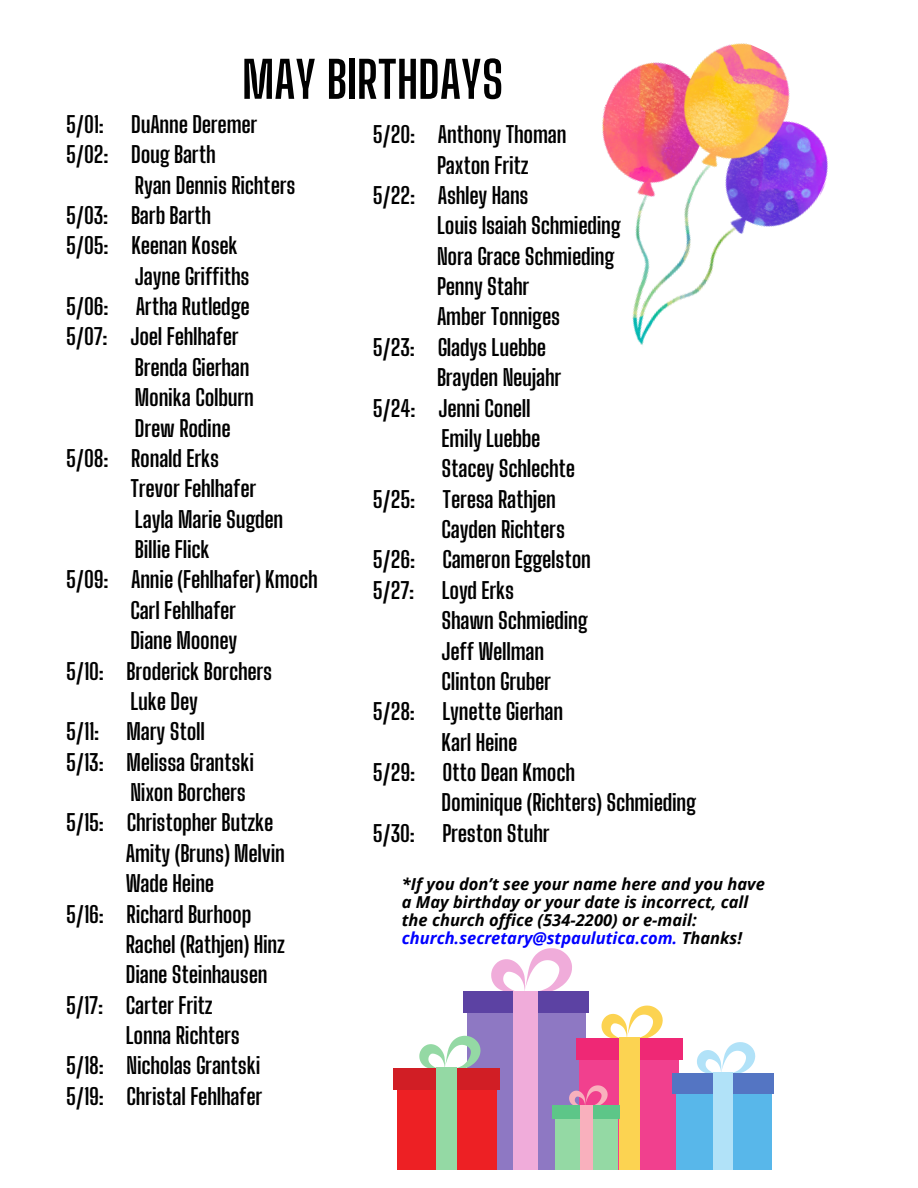
<style>
.page{position:relative;width:918px;height:1188px;background:#fff}
.page>*{position:absolute;margin:0;border:0;box-sizing:border-box;transform-origin:0 0}
.t1{font:700 50.1px "Big Shoulders Display";color:#000}
.t2{font:700 22.5px "Big Shoulders Display";letter-spacing:-.01em;color:#000}
.t3{font:italic 700 16.5px/18px "Open Sans";color:#000}
.s1{color:#00f}
</style>
<div class="page">
<img style="left:602px;top:43px;width:226px;height:302px">
<svg style="left:491px;top:948px;width:81px;height:44px"></svg>
<div style="left:467px;top:996px;width:118px;height:174px;background:#8e78c3"></div>
<div style="left:463px;top:992px;width:125px;height:21px;background:#5c42a3"></div>
<div style="left:514px;top:991px;width:24px;height:179px;background:#f0acda"></div>
<svg style="left:419px;top:1036px;width:62px;height:32px"></svg>
<div style="left:397px;top:1070px;width:100px;height:100px;background:#ed2024"></div>
<div style="left:394px;top:1068px;width:106px;height:21px;background:#d11e25"></div>
<div style="left:437px;top:1067px;width:20px;height:103px;background:#94d9a4"></div>
<svg style="left:602px;top:1006px;width:61px;height:32px"></svg>
<div style="left:580px;top:1040px;width:99px;height:130px;background:#f1408e"></div>
<div style="left:576px;top:1038px;width:106px;height:21px;background:#ef2875"></div>
<div style="left:619px;top:1037px;width:20px;height:133px;background:#fcd351"></div>
<svg style="left:569px;top:1085px;width:39px;height:21px"></svg>
<div style="left:555px;top:1107px;width:63px;height:63px;background:#94d9a4"></div>
<div style="left:553px;top:1106px;width:67px;height:13px;background:#5dc688"></div>
<div style="left:580px;top:1105px;width:13px;height:65px;background:#f9b0bd"></div>
<svg style="left:697px;top:1042px;width:58px;height:31px"></svg>
<div style="left:676px;top:1075px;width:95px;height:95px;background:#58b7ea"></div>
<div style="left:673px;top:1073px;width:101px;height:20px;background:#5475c3"></div>
<div style="left:714px;top:1072px;width:19px;height:98px;background:#b1e2f8"></div>
<h2 class="t1" style="left:242px;top:50px;width:263px">MAY BIRTHDAYS</h2>
<h2 class="t2" style="left:373px;top:121px;width:195px">5/20: Anthony Thoman</h2>
<h2 class="t2" style="left:437px;top:151px;width:93px">Paxton Fritz</h2>
<h2 class="t2" style="left:373px;top:182px;width:157px">5/22: Ashley Hans</h2>
<h2 class="t2" style="left:437px;top:212px;width:185px">Louis Isaiah Schmieding</h2>
<h2 class="t2" style="left:437px;top:243px;width:179px">Nora Grace Schmieding</h2>
<h2 class="t2" style="left:437px;top:273px;width:94px">Penny Stahr</h2>
<h2 class="t2" style="left:437px;top:303px;width:125px">Amber Tonniges</h2>
<h2 class="t2" style="left:373px;top:334px;width:175px">5/23: Gladys Luebbe</h2>
<h2 class="t2" style="left:437px;top:364px;width:126px">Brayden Neujahr</h2>
<h2 class="t2" style="left:373px;top:394px;width:159px">5/24: Jenni Conell</h2>
<h2 class="t2" style="left:442px;top:425px;width:100px">Emily Luebbe</h2>
<h2 class="t2" style="left:442px;top:455px;width:135px">Stacey Schlechte</h2>
<h2 class="t2" style="left:373px;top:486px;width:185px">5/25: Teresa Rathjen</h2>
<h2 class="t2" style="left:442px;top:516px;width:125px">Cayden Richters</h2>
<h2 class="t2" style="left:373px;top:546px;width:220px">5/26: Cameron Eggelston</h2>
<h2 class="t2" style="left:373px;top:577px;width:143px">5/27: Loyd Erks</h2>
<h2 class="t2" style="left:442px;top:607px;width:148px">Shawn Schmieding</h2>
<h2 class="t2" style="left:442px;top:637px;width:104px">Jeff Wellman</h2>
<h2 class="t2" style="left:442px;top:668px;width:111px">Clinton Gruber</h2>
<h2 class="t2" style="left:373px;top:698px;width:192px">5/28: Lynette Gierhan</h2>
<h2 class="t2" style="left:442px;top:729px;width:77px">Karl Heine</h2>
<h2 class="t2" style="left:373px;top:759px;width:204px">5/29: Otto Dean Kmoch</h2>
<h2 class="t2" style="left:442px;top:789px;width:256px">Dominique (Richters) Schmieding</h2>
<h2 class="t2" style="left:373px;top:820px;width:178px">5/30: Preston Stuhr</h2>
<p class="t3" style="left:402px;top:874px;width:365px">*If you don’t see your name here and you have a May birthday or your date is incorrect, call the church office (534-2200) or e-mail: <span class="s1">church.secretary@stpaulutica.com.</span> Thanks!</p>
<h1 class="t2" style="left:66px;top:111px;width:193px">5/01: DuAnne Deremer</h1>
<h1 class="t2" style="left:66px;top:141px;width:151px">5/02: Doug Barth</h1>
<h1 class="t2" style="left:135px;top:171px;width:162px">Ryan Dennis Richters</h1>
<h1 class="t2" style="left:66px;top:202px;width:146px">5/03: Barb Barth</h1>
<h1 class="t2" style="left:66px;top:232px;width:173px">5/05: Keenan Kosek</h1>
<h1 class="t2" style="left:135px;top:263px;width:116px">Jayne Griffiths</h1>
<h1 class="t2" style="left:66px;top:293px;width:185px">5/06: Artha Rutledge</h1>
<h1 class="t2" style="left:66px;top:323px;width:174px">5/07: Joel Fehlhafer</h1>
<h1 class="t2" style="left:135px;top:354px;width:116px">Brenda Gierhan</h1>
<h1 class="t2" style="left:135px;top:384px;width:121px">Monika Colburn</h1>
<h1 class="t2" style="left:135px;top:414px;width:97px">Drew Rodine</h1>
<h1 class="t2" style="left:66px;top:445px;width:155px">5/08: Ronald Erks</h1>
<h1 class="t2" style="left:130px;top:475px;width:127px">Trevor Fehlhafer</h1>
<h1 class="t2" style="left:135px;top:506px;width:150px">Layla Marie Sugden</h1>
<h1 class="t2" style="left:135px;top:536px;width:76px">Billie Flick</h1>
<h1 class="t2" style="left:66px;top:566px;width:253px">5/09: Annie (Fehlhafer) Kmoch</h1>
<h1 class="t2" style="left:130px;top:597px;width:107px">Carl Fehlhafer</h1>
<h1 class="t2" style="left:130px;top:627px;width:108px">Diane Mooney</h1>
<h1 class="t2" style="left:66px;top:657px;width:208px">5/10: Broderick Borchers</h1>
<h1 class="t2" style="left:130px;top:688px;width:69px">Luke Dey</h1>
<h1 class="t2" style="left:66px;top:718px;width:140px">5/11: Mary Stoll</h1>
<h1 class="t2" style="left:66px;top:749px;width:190px">5/13: Melissa Grantski</h1>
<h1 class="t2" style="left:130px;top:779px;width:117px">Nixon Borchers</h1>
<h1 class="t2" style="left:66px;top:809px;width:209px">5/15: Christopher Butzke</h1>
<h1 class="t2" style="left:126px;top:840px;width:161px">Amity (Bruns) Melvin</h1>
<h1 class="t2" style="left:126px;top:870px;width:90px">Wade Heine</h1>
<h1 class="t2" style="left:66px;top:900px;width:187px">5/16: Richard Burhoop</h1>
<h1 class="t2" style="left:126px;top:931px;width:161px">Rachel (Rathjen) Hinz</h1>
<h1 class="t2" style="left:126px;top:961px;width:143px">Diane Steinhausen</h1>
<h1 class="t2" style="left:66px;top:992px;width:148px">5/17: Carter Fritz</h1>
<h1 class="t2" style="left:126px;top:1022px;width:116px">Lonna Richters</h1>
<h1 class="t2" style="left:66px;top:1052px;width:196px">5/18: Nicholas Grantski</h1>
<h1 class="t2" style="left:66px;top:1083px;width:198px">5/19: Christal Fehlhafer</h1>
</div>
